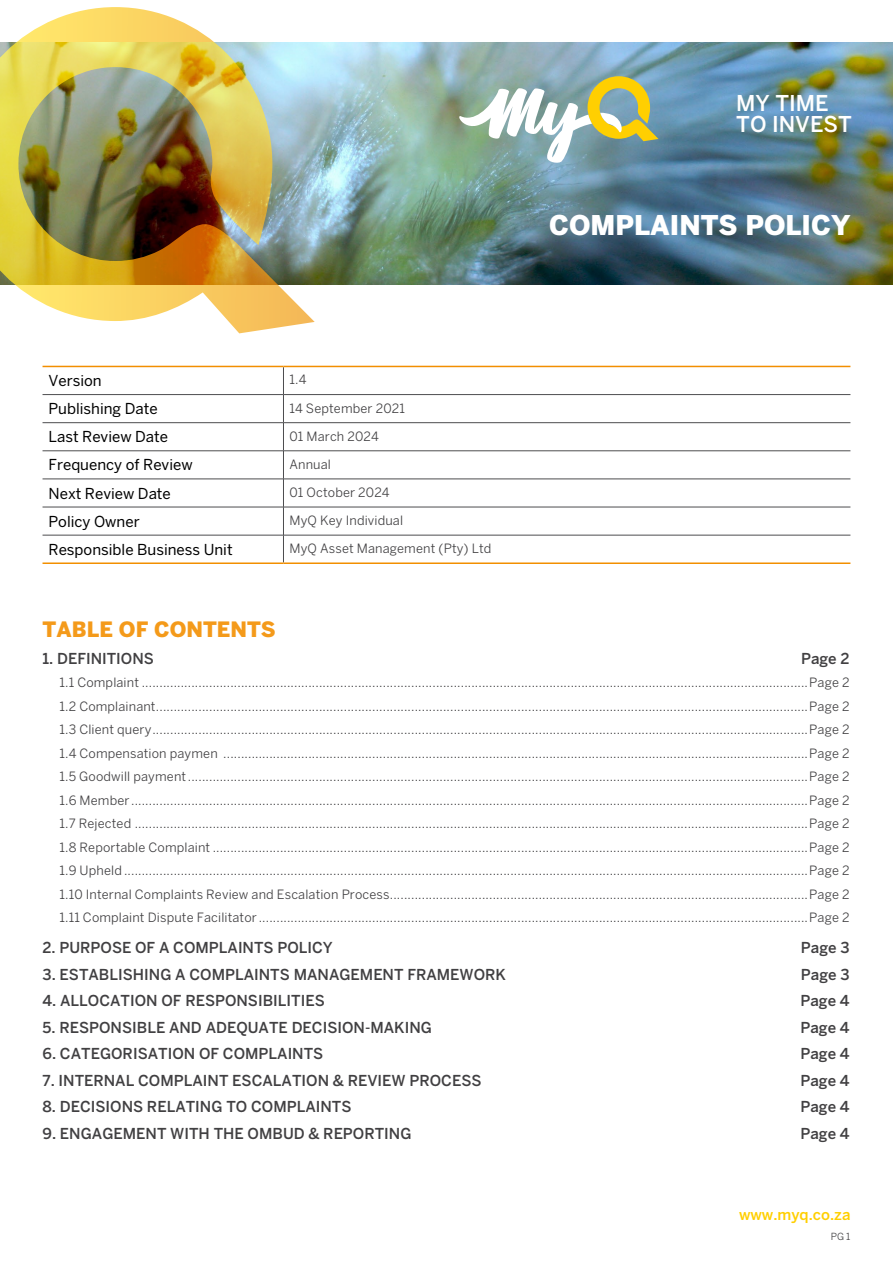
<style>
.page{position:relative;width:893px;height:1263px;background:#fff}
.page>*{position:absolute;margin:0;border:0;box-sizing:border-box;transform-origin:0 0}
.t1{font:900 27px "Benton Sans";color:#fff}
.t2{font:500 21.6px/21.3px "Benton Sans";color:#fff}
.t3{font:900 21px "Benton Sans";color:#f49a1a}
.t4{font:500 15px "Benton Sans";color:#414042}
.t5{font:15px "Benton Sans";color:#000}
.t6{font:500 15px "Benton Sans";color:#ffcf01}
.t7{font:12.75px/23.5px "Benton Sans";letter-spacing:.01em;color:#414042;text-align:justify}
.t8{font:9.75px "Benton Sans";color:#414042}
</style>
<div class="page">
<img style="left:315px;top:43px;width:578px;height:242px">
<img style="left:0;top:7px;width:315px;height:326px">
<svg style="left:459px;top:76px;width:199px;height:88px"></svg>
<hr style="left:43px;top:394px;width:240px;height:1px;background:#4d4d4f">
<hr style="left:283px;top:394px;width:567px;height:1px;background:#4d4d4f">
<hr style="left:43px;top:422px;width:240px;height:1px;background:#4d4d4f">
<hr style="left:283px;top:422px;width:567px;height:1px;background:#4d4d4f">
<hr style="left:43px;top:450px;width:240px;height:1px;background:#4d4d4f">
<hr style="left:283px;top:450px;width:567px;height:1px;background:#4d4d4f">
<hr style="left:43px;top:479px;width:240px;height:1px;background:#4d4d4f">
<hr style="left:283px;top:479px;width:567px;height:1px;background:#4d4d4f">
<hr style="left:43px;top:507px;width:240px;height:1px;background:#4d4d4f">
<hr style="left:283px;top:507px;width:567px;height:1px;background:#4d4d4f">
<hr style="left:43px;top:535px;width:240px;height:1px;background:#4d4d4f">
<hr style="left:283px;top:535px;width:567px;height:1px;background:#4d4d4f">
<svg style="left:283px;top:367px;width:1px;height:195px"></svg>
<hr style="left:43px;top:366px;width:240px;height:1px;background:#f28f00">
<hr style="left:283px;top:366px;width:567px;height:1px;background:#f28f00">
<hr style="left:43px;top:562px;width:240px;height:2px;background:#f28f00">
<hr style="left:283px;top:562px;width:567px;height:2px;background:#f28f00">
<h2 class="t2" style="left:736px;top:92px;width:117px">MY TIME<br>TO INVEST</h2>
<p class="t5" style="left:49px;top:372px;width:55px">Version</p>
<p class="t7" style="left:289px;top:368px;width:18px">1.4</p>
<p class="t5" style="left:49px;top:400px;width:111px">Publishing Date</p>
<p class="t7" style="left:289px;top:396px;width:117px">14 September 2021</p>
<p class="t5" style="left:49px;top:428px;width:121px">Last Review Date</p>
<p class="t7" style="left:289px;top:424px;width:91px">01 March 2024</p>
<p class="t5" style="left:49px;top:456px;width:146px">Frequency of Review</p>
<p class="t7" style="left:289px;top:452px;width:43px">Annual</p>
<p class="t5" style="left:49px;top:484px;width:124px">Next Review Date</p>
<p class="t7" style="left:289px;top:480px;width:102px">01 October 2024</p>
<p class="t5" style="left:49px;top:512px;width:93px">Policy Owner</p>
<p class="t7" style="left:289px;top:508px;width:115px">MyQ Key Individual</p>
<p class="t5" style="left:49px;top:540px;width:186px">Responsible Business Unit</p>
<p class="t7" style="left:289px;top:536px;width:203px">MyQ Asset Management (Pty) Ltd</p>
<h1 class="t1" style="left:549px;top:209px;width:303px">COMPLAINTS POLICY</h1>
<h3 class="t3" style="left:43px;top:617px;width:235px">TABLE OF CONTENTS</h3>
<p class="t4" style="left:43px;top:649px;width:113px">1. DEFINITIONS</p>
<p class="t4" style="left:801px;top:649px;width:50px">Page 2</p>
<p class="t7" style="left:60px;top:671px;width:791px">1.1 Complaint ............................................................................................................................................................................................Page 2<br>1.2 Complainant........................................................................................................................................................................................Page 2<br>1.3 Client query.........................................................................................................................................................................................Page 2<br>1.4 Compensation paymen .....................................................................................................................................................................Page 2<br>1.5 Goodwill payment...............................................................................................................................................................................Page 2<br>1.6 Member...............................................................................................................................................................................................Page 2<br>1.7 Rejected ..............................................................................................................................................................................................Page 2<br>1.8 Reportable Complaint ........................................................................................................................................................................Page 2<br>1.9 Upheld .................................................................................................................................................................................................Page 2<br>1.10 Internal Complaints Review and Escalation Process......................................................................................................................Page 2<br>1.11 Complaint Dispute Facilitator...........................................................................................................................................................Page 2</p>
<p class="t4" style="left:43px;top:939px;width:292px">2. PURPOSE OF A COMPLAINTS POLICY</p>
<p class="t4" style="left:801px;top:939px;width:50px">Page 3</p>
<p class="t4" style="left:43px;top:965px;width:465px">3. ESTABLISHING A COMPLAINTS MANAGEMENT FRAMEWORK</p>
<p class="t4" style="left:801px;top:965px;width:50px">Page 3</p>
<p class="t4" style="left:43px;top:992px;width:284px">4. ALLOCATION OF RESPONSIBILITIES</p>
<p class="t4" style="left:800px;top:992px;width:51px">Page 4</p>
<p class="t4" style="left:43px;top:1018px;width:391px">5. RESPONSIBLE AND ADEQUATE DECISION-MAKING</p>
<p class="t4" style="left:800px;top:1018px;width:51px">Page 4</p>
<p class="t4" style="left:43px;top:1045px;width:282px">6. CATEGORISATION OF COMPLAINTS</p>
<p class="t4" style="left:800px;top:1045px;width:51px">Page 4</p>
<p class="t4" style="left:43px;top:1071px;width:440px">7. INTERNAL COMPLAINT ESCALATION &amp; REVIEW PROCESS</p>
<p class="t4" style="left:800px;top:1071px;width:51px">Page 4</p>
<p class="t4" style="left:43px;top:1098px;width:310px">8. DECISIONS RELATING TO COMPLAINTS</p>
<p class="t4" style="left:800px;top:1098px;width:51px">Page 4</p>
<p class="t4" style="left:43px;top:1124px;width:371px">9. ENGAGEMENT WITH THE OMBUD &amp; REPORTING</p>
<p class="t4" style="left:800px;top:1124px;width:51px">Page 4</p>
<p class="t6" style="left:739px;top:1206px;width:113px">www.myq.co.za</p>
<p class="t8" style="left:831px;top:1231px;width:21px">PG 1</p>
</div>
